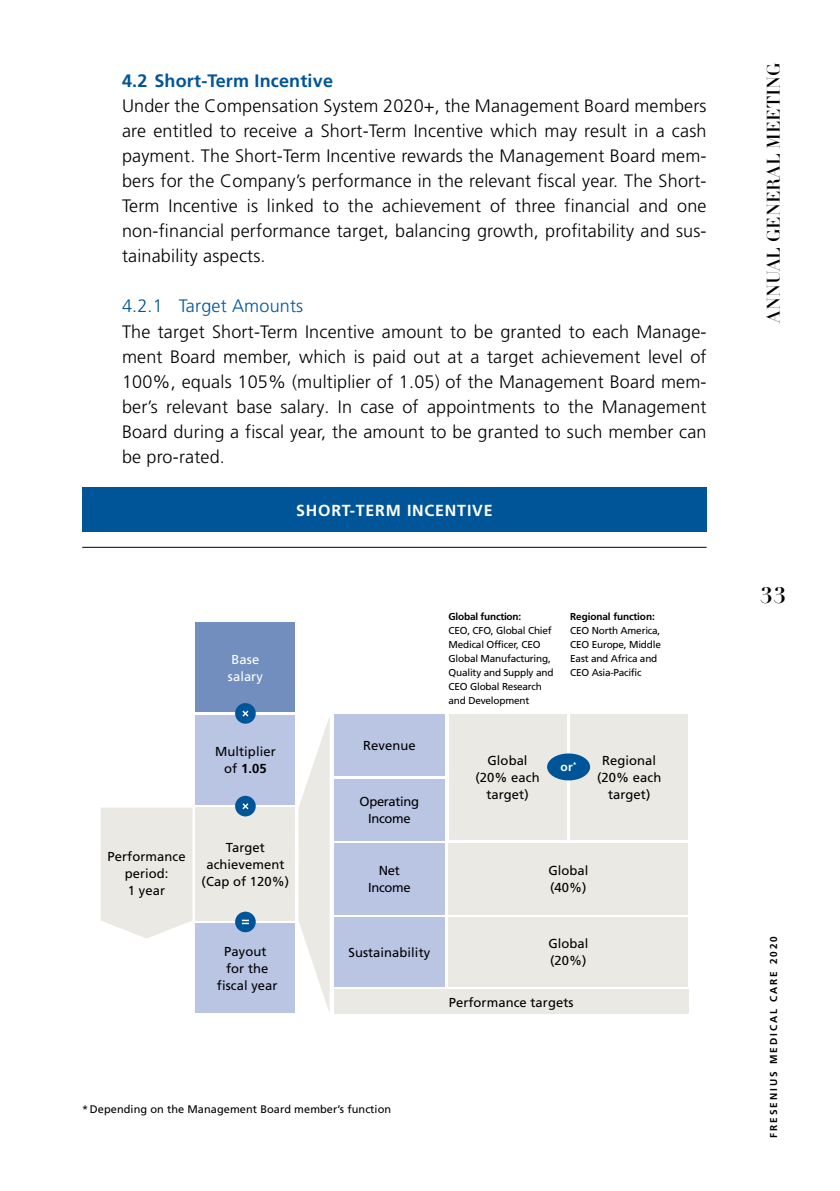
<style>
.page{position:relative;width:840px;height:1191px;background:#fff}
.page>*{position:absolute;margin:0;border:0;box-sizing:border-box;transform-origin:0 0}
.t1{font:700 22px "Didot LT Pro";color:#000}
.t2{font:300 18px/25px "Frutiger LT Pro";letter-spacing:.01em;color:#000;text-align:justify}
.t3{font:700 18px "Frutiger LT Pro";letter-spacing:.01em;color:#005598}
.t4{font:18px "Didot LT Pro Headline";color:#000}
.t5{font:300 18px "Frutiger LT Pro";letter-spacing:.01em;color:#005598}
.t6{font:700 16px "Frutiger LT Pro";letter-spacing:.05em;color:#fff}
.t7{font:13px/17px "Frutiger LT Pro";letter-spacing:.005em;color:#000;text-align:center}
.t8{font:13px/17px "Frutiger LT Pro";letter-spacing:-.025em;color:#000;text-align:center}
.t9{font:13px/17px "Frutiger LT Pro";letter-spacing:.005em;color:#fff}
.t10{font:700 12px "Frutiger LT Pro";color:#fff}
.t11{font:11px "Frutiger LT Pro";letter-spacing:.005em;color:#000}
.t12{font:10px/14px "Frutiger LT Pro";letter-spacing:-.02em;color:#000}
.t13{font:700 10px "Frutiger LT Pro";letter-spacing:-.01em;color:#000}
.t14{font:700 10px "Frutiger LT Pro";letter-spacing:.2em;color:#000}
.s1{font-weight:700}
</style>
<div class="page">
<div style="left:82px;top:487px;width:624px;height:45px;background:#005598"></div>
<hr style="left:82px;top:547px;width:624px;height:1px;background:#000">
<div style="left:196px;top:923px;width:99px;height:90px;background:#bac5e4"></div>
<div style="left:196px;top:622px;width:99px;height:90px;background:#718ebf"></div>
<div style="left:196px;top:715px;width:99px;height:90px;background:#bac5e4"></div>
<div style="left:196px;top:807px;width:99px;height:113px;background:#ebe9e4"></div>
<svg style="left:101px;top:807px;width:91px;height:131px;background:#eceae5"></svg>
<svg style="left:298px;top:719px;width:31px;height:292px"></svg>
<div style="left:334px;top:989px;width:353px;height:25px;background:#ebe9e4"></div>
<div style="left:570px;top:714px;width:117px;height:126px;background:#ebe9e4"></div>
<div style="left:448px;top:714px;width:118px;height:126px;background:#ebe9e4"></div>
<div style="left:448px;top:843px;width:239px;height:71px;background:#ebe9e4"></div>
<div style="left:448px;top:917px;width:239px;height:69px;background:#ebe9e4"></div>
<div style="left:334px;top:917px;width:110px;height:69px;background:#bac5e4"></div>
<div style="left:334px;top:843px;width:110px;height:71px;background:#bac5e4"></div>
<div style="left:334px;top:779px;width:110px;height:61px;background:#bac5e4"></div>
<div style="left:334px;top:715px;width:110px;height:61px;background:#bac5e4"></div>
<div style="left:546px;top:753px;width:43px;height:27px;background:#005598;border-radius:50%"></div>
<div style="left:235px;top:911px;width:20px;height:21px;background:#005598;border-radius:50%"></div>
<svg style="left:242px;top:919px;width:7px;height:5px"></svg>
<div style="left:235px;top:703px;width:20px;height:20px;background:#005598;border-radius:50%"></div>
<svg style="left:242px;top:710px;width:6px;height:6px"></svg>
<div style="left:235px;top:796px;width:20px;height:20px;background:#005598;border-radius:50%"></div>
<svg style="left:242px;top:803px;width:6px;height:6px"></svg>
<p class="t3" style="left:122px;top:71px;width:212px">4.2 Short-Term Incentive</p>
<p class="t2" style="left:122px;top:94px;width:585px">Under the Compensation System 2020+, the Management Board members are entitled to receive a Short-Term Incentive which may result in a cash payment. The Short-Term Incentive rewards the Management Board mem&shy;bers for the Company’s performance in the relevant fiscal year. The Short-Term Incentive is linked to the achievement of three financial and one non-financial performance target, balancing growth, profitability and sus&shy;tainability aspects.</p>
<p class="t5" style="left:122px;top:296px;width:183px">4.2.1 Target Amounts</p>
<p class="t2" style="left:122px;top:319px;width:585px">The target Short-Term Incentive amount to be granted to each Manage&shy;ment Board member, which is paid out at a target achievement level of 100%, equals 105% (multiplier of 1.05) of the Management Board mem&shy;ber’s relevant base salary. In case of appointments to the Management Board during a fiscal year, the amount to be granted to such member can be pro-rated.</p>
<p class="t6" style="left:296px;top:501px;width:198px">SHORT-TERM INCENTIVE</p>
<p class="t9" style="left:228px;top:651px;width:37px">Base salary</p>
<p class="t7" style="left:215px;top:743px;width:62px">Multiplier of <span class="s1">1.05</span></p>
<p class="t7" style="left:107px;top:848px;width:79px">Performance period:<br>1 year</p>
<p class="t7" style="left:201px;top:839px;width:89px">Target achievement (Cap of 120%)</p>
<p class="t7" style="left:217px;top:943px;width:62px">Payout for the fiscal year</p>
<p class="t7" style="left:363px;top:737px;width:54px">Revenue</p>
<p class="t8" style="left:359px;top:793px;width:61px">Operating<br>Income</p>
<p class="t8" style="left:368px;top:862px;width:44px">Net<br>Income</p>
<p class="t7" style="left:348px;top:943px;width:83px">Sustainability</p>
<p class="t13" style="left:448px;top:611px;width:74px">Global function:</p>
<p class="t12" style="left:448px;top:623px;width:106px">CEO, CFO, Global Chief<br>Medical Officer, CEO<br>Global Manufacturing,<br>Quality and Supply and<br>CEO Global Research and Development</p>
<p class="t13" style="left:570px;top:611px;width:86px">Regional function:</p>
<p class="t12" style="left:570px;top:623px;width:92px">CEO North America,<br>CEO Europe, Middle<br>East and Africa and<br>CEO Asia-Pacific</p>
<p class="t7" style="left:475px;top:752px;width:66px">Global (20% each target)</p>
<p class="t10" style="left:560px;top:760px;width:18px">or<sup>*</sup></p>
<p class="t7" style="left:596px;top:752px;width:66px">Regional (20% each target)</p>
<p class="t7" style="left:548px;top:862px;width:42px;text-align:left">Global (40%)</p>
<p class="t7" style="left:548px;top:935px;width:42px;text-align:left">Global (20%)</p>
<p class="t7" style="left:448px;top:993px;width:126px">Performance targets</p>
<p class="t11" style="left:82px;top:1102px;width:310px">*Depending on the Management Board member’s function</p>
<p class="t4" style="left:762px;top:323px;width:262px;rotate:-90deg">ANNUAL GENERAL MEETING</p>
<p class="t1" style="left:760px;top:582px;width:27px">33</p>
<p class="t14" style="left:767px;top:1137px;width:203px;rotate:-90deg">FRESENIUS MEDICAL CARE 2020</p>
</div>
